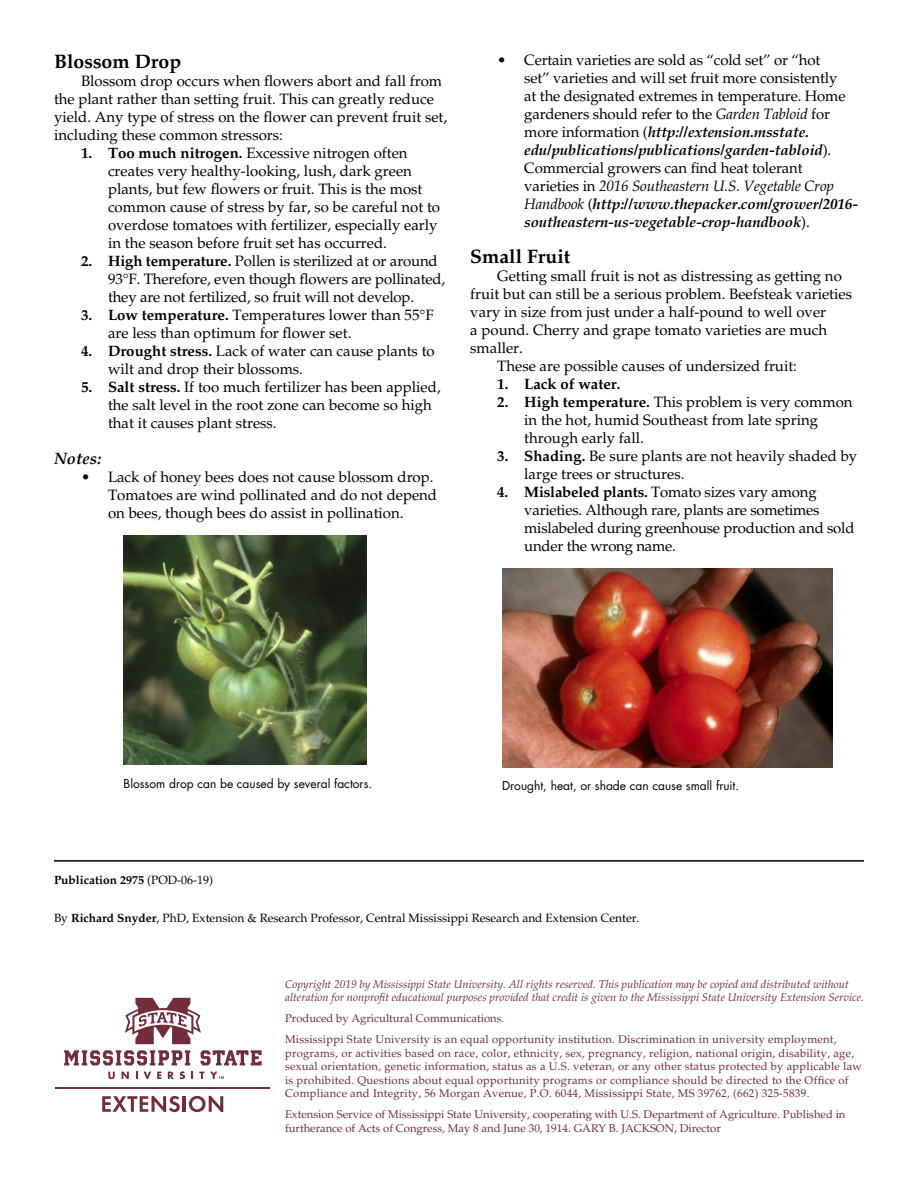
<style>
.page{position:relative;width:918px;height:1188px;background:#fff}
.page>*{position:absolute;margin:0;border:0;box-sizing:border-box;transform-origin:0 0}
.subhead{font:700 19.5px "Palatino LT Std";color:#000}
.second_subhead{font:italic 700 16.5px "Palatino LT Std";color:#000}
.Body2{font:15px/18px "Palatino LT Std";color:#000}
.t1{font:700 15px "Palatino LT Std";color:#000}
.copyright{font:12px "Palatino LT Std";color:#000}
.t2{font:12px "Futura Std";color:#000}
.copyright-2{font:700 12px "Palatino LT Std";color:#000}
.copyright-3{font:11.25px/13.5px "Palatino LT Std";letter-spacing:.02em;color:#712d3d}
.copyright-4{font:italic 11.25px/13.5px "Palatino LT Std";color:#712d3d}
.copyright-5{font:11.25px/13.5px "Palatino LT Std";color:#712d3d}
.s1{font-weight:700}
.s2{font-style:italic}
.s3{font-weight:700;font-style:italic}
.s4{font-weight:400}
</style>
<div class="page">
<hr style="left:54px;top:860px;width:810px;height:2px;background:#000">
<img style="left:124px;top:536px;width:242px;height:228px">
<img style="left:502px;top:568px;width:330px;height:200px">
<svg style="left:125px;top:998px;width:76px;height:46px"></svg>
<svg style="left:102px;top:1096px;width:78px;height:16px"></svg>
<hr style="left:183px;top:1096px;width:3px;height:16px;background:#712d3d">
<svg style="left:189px;top:1096px;width:34px;height:16px"></svg>
<hr style="left:56px;top:1088px;width:214px;height:1px;background:#712d3d">
<svg style="left:64px;top:1050px;width:126px;height:15px"></svg>
<svg style="left:201px;top:1050px;width:61px;height:15px"></svg>
<svg style="left:108px;top:1072px;width:7px;height:7px"></svg>
<svg style="left:122px;top:1072px;width:7px;height:7px"></svg>
<svg style="left:136px;top:1072px;width:2px;height:7px"></svg>
<svg style="left:144px;top:1072px;width:7px;height:7px"></svg>
<svg style="left:157px;top:1072px;width:4px;height:7px"></svg>
<svg style="left:168px;top:1072px;width:6px;height:7px"></svg>
<svg style="left:180px;top:1071px;width:5px;height:8px"></svg>
<svg style="left:191px;top:1072px;width:2px;height:7px"></svg>
<svg style="left:199px;top:1072px;width:5px;height:7px"></svg>
<svg style="left:210px;top:1072px;width:14px;height:7px"></svg>
<p class="subhead" style="left:54px;top:50px;width:129px">Blossom Drop</p>
<p class="Body2" style="left:54px;top:72px;width:395px;text-indent:27px">Blossom drop occurs when flowers abort and fall from the plant rather than setting fruit. This can greatly reduce yield. Any type of stress on the flower can prevent fruit set, including these common stressors:</p>
<p class="Body2" style="left:108px;top:144px;width:334px;text-indent:-27px"><span class="s1">1. Too much nitrogen.</span> Excessive nitrogen often creates very healthy-looking, lush, dark green plants, but few flowers or fruit. This is the most common cause of stress by far, so be careful not to overdose tomatoes with fertilizer, especially early in the season before fruit set has occurred.</p>
<p class="Body2" style="left:108px;top:252px;width:339px;text-indent:-27px"><span class="s1">2. High temperature.</span> Pollen is sterilized at or around<br>93°F. Therefore, even though flowers are pollinated, they are not fertilized, so fruit will not develop.</p>
<p class="Body2" style="left:108px;top:306px;width:327px;text-indent:-27px"><span class="s1">3. Low temperature.</span> Temperatures lower than 55°F are less than optimum for flower set.</p>
<p class="Body2" style="left:108px;top:342px;width:328px;text-indent:-27px"><span class="s1">4. Drought stress.</span> Lack of water can cause plants to wilt and drop their blossoms.</p>
<p class="Body2" style="left:108px;top:378px;width:334px;text-indent:-27px"><span class="s1">5. Salt stress.</span> If too much fertilizer has been applied, the salt level in the root zone can become so high that it causes plant stress.</p>
<p class="second_subhead" style="left:54px;top:449px;width:49px">Notes:</p>
<p class="Body2" style="left:108px;top:468px;width:331px;text-indent:-27px">• Lack of honey bees does not cause blossom drop.<br>Tomatoes are wind pollinated and do not depend on bees, though bees do assist in pollination.</p>
<p class="Body2" style="left:524px;top:51px;width:335px;text-indent:-27px">• Certain varieties are sold as “cold set” or “hot<br>set” varieties and will set fruit more consistently<br>at the designated extremes in temperature. Home gardeners should refer to the <span class="s2">Garden Tabloid</span> for more information (<span class="s3">http://extension.msstate. edu/publications/publications/garden-tabloid</span>).<br>Commercial growers can find heat tolerant varieties in <span class="s2">2016 Southeastern U.S. Vegetable Crop Handbook</span> (<span class="s3">http://www.thepacker.com/grower/2016- southeastern-us-vegetable-crop-handbook</span>).</p>
<p class="subhead" style="left:470px;top:245px;width:102px">Small Fruit</p>
<p class="Body2" style="left:470px;top:267px;width:383px;text-indent:27px">Getting small fruit is not as distressing as getting no fruit but can still be a serious problem. Beefsteak varieties vary in size from just under a half-pound to well over<br>a pound. Cherry and grape tomato varieties are much smaller.</p>
<p class="Body2" style="left:497px;top:357px;width:301px">These are possible causes of undersized fruit:</p>
<p class="t1" style="left:497px;top:375px;width:125px">1. Lack of water.</p>
<p class="Body2" style="left:524px;top:393px;width:330px;text-indent:-27px"><span class="s1">2. High temperature.</span> This problem is very common in the hot, humid Southeast from late spring through early fall.</p>
<p class="Body2" style="left:524px;top:447px;width:335px;text-indent:-27px"><span class="s1">3. Shading.</span> Be sure plants are not heavily shaded by large trees or structures.</p>
<p class="Body2" style="left:524px;top:483px;width:332px;text-indent:-27px"><span class="s1">4. Mislabeled plants.</span> Tomato sizes vary among varieties. Although rare, plants are sometimes mislabeled during greenhouse production and sold under the wrong name.</p>
<p class="t2" style="left:124px;top:776px;width:250px">Blossom drop can be caused by several factors.</p>
<p class="t2" style="left:502px;top:778px;width:239px">Drought, heat, or shade can cause small fruit.</p>
<p class="copyright-2" style="left:54px;top:873px;width:161px">Publication 2975 <span class="s4">(POD-06-19)</span></p>
<p class="copyright" style="left:54px;top:911px;width:587px">By <span class="s1">Richard Snyder</span>, PhD, Extension &amp; Research Professor, Central Mississippi Research and Extension Center.</p>
<p class="copyright-4" style="left:285px;top:977px;width:580px">Copyright 2019 by Mississippi State University. All rights reserved. This publication may be copied and distributed without alteration for nonprofit educational purposes provided that credit is given to the Mississippi State University Extension Service.</p>
<p class="copyright-5" style="left:285px;top:1012px;width:221px">Produced by Agricultural Communications.</p>
<p class="copyright-3" style="left:285px;top:1033px;width:578px">Mississippi State University is an equal opportunity institution. Discrimination in university employment, programs, or activities based on race, color, ethnicity, sex, pregnancy, religion, national origin, disability, age, sexual orientation, genetic information, status as a U.S. veteran, or any other status protected by applicable law is prohibited. Questions about equal opportunity programs or compliance should be directed to the Office of Compliance and Integrity, 56 Morgan Avenue, P.O. 6044, Mississippi State, MS 39762, (662) 325-5839.</p>
<p class="copyright-5" style="left:285px;top:1108px;width:562px">Extension Service of Mississippi State University, cooperating with U.S. Department of Agriculture. Published in furtherance of Acts of Congress, May 8 and June 30, 1914. GARY B. JACKSON, Director</p>
</div>
